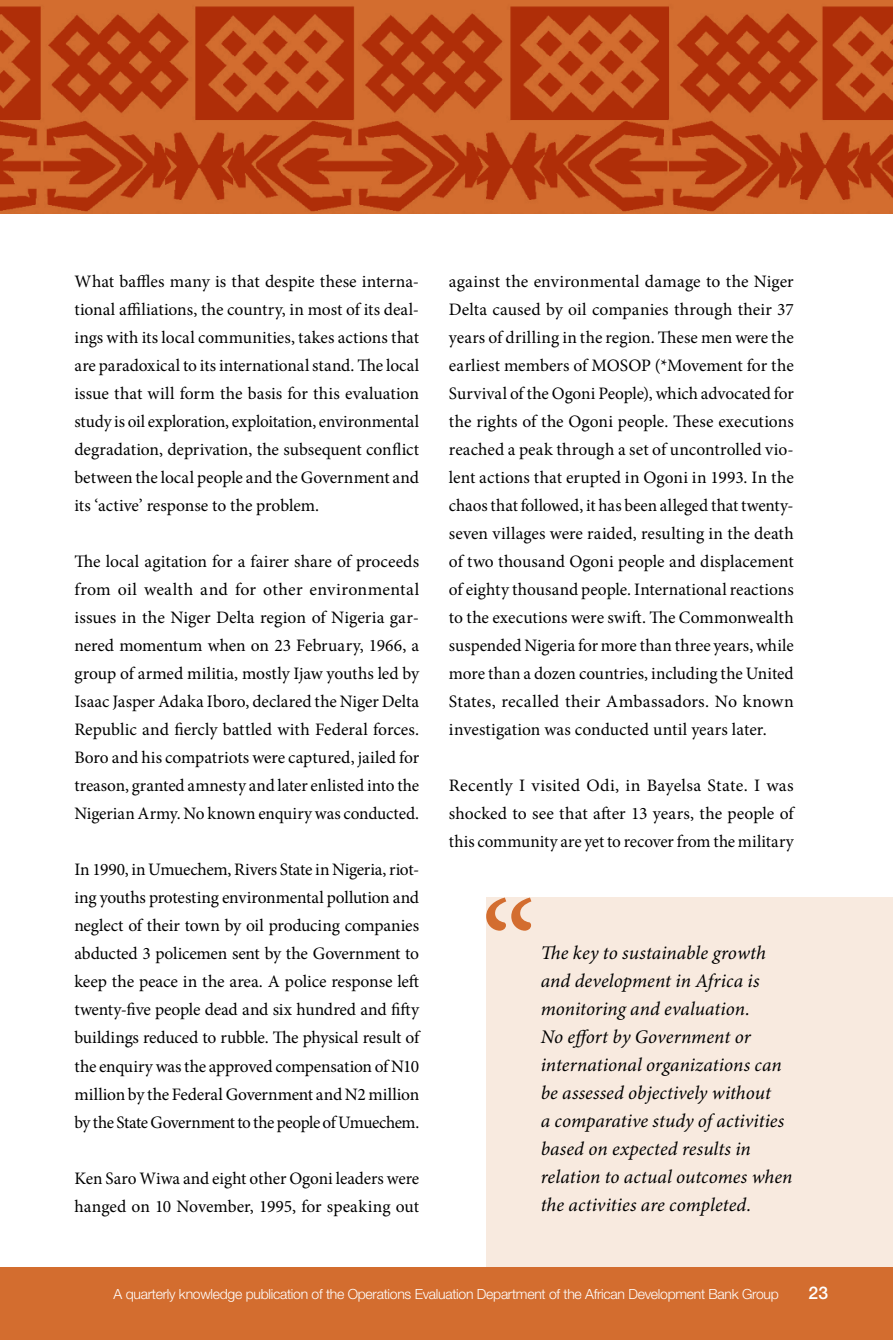
<style>
.page{position:relative;width:893px;height:1340px;background:#fff}
.page>*{position:absolute;margin:0;border:0;box-sizing:border-box;transform-origin:0 0}
.t1{font:italic 19.25px/28px "Minion Pro";color:#000}
.t2{font:17.5px/28px "Minion Pro";letter-spacing:-.005em;color:#000;text-align:justify}
.t3{font:500 17.5px "Helvetica Neue LT Std";color:#fff}
.t4{font:300 14px "Helvetica Neue LT Std";letter-spacing:-.02em;color:#fff}
</style>
<div class="page">
<div style="left:0;top:1266px;width:893px;height:73px;background:#d36d2f"></div>
<div style="left:486px;top:897px;width:407px;height:369px;background:#f8eadf"></div>
<svg style="left:486px;top:897px;width:45px;height:33px"></svg>
<img style="left:0;top:0;width:893px;height:213px">
<p class="t2" style="left:74px;top:267px;width:346px">What baffles many is that despite these interna&shy;tional affiliations, the country, in most of its deal&shy;ings with its local communities, takes actions that are paradoxical to its international stand. The local issue that will form the basis for this evaluation study is oil exploration, exploitation, environmental degradation, deprivation, the subsequent conflict between the local people and the Government and its ‘active’ response to the problem.</p>
<p class="t2" style="left:74px;top:547px;width:346px">The local agitation for a fairer share of proceeds from oil wealth and for other environmental issues in the Niger Delta region of Nigeria gar&shy;nered momentum when on 23 February, 1966, a group of armed militia, mostly Ijaw youths led by Isaac Jasper Adaka Iboro, declared the Niger Delta Republic and fiercly battled with Federal forces.<br>Boro and his compatriots were captured, jailed for treason, granted amnesty and later enlisted into the Nigerian Army. No known enquiry was conducted.</p>
<p class="t2" style="left:74px;top:855px;width:346px">In 1990, in Umuechem, Rivers State in Nigeria, riot&shy;ing youths protesting environmental pollution and neglect of their town by oil producing companies abducted 3 policemen sent by the Government to keep the peace in the area. A police response left twenty-five people dead and six hundred and fifty buildings reduced to rubble. The physical result of the enquiry was the approved compensation of N10 million by the Federal Government and N2 million by the State Government to the people of Umuechem.</p>
<p class="t2" style="left:74px;top:1163px;width:346px">Ken Saro Wiwa and eight other Ogoni leaders were hanged on 10 November, 1995, for speaking out</p>
<p class="t2" style="left:449px;top:267px;width:346px">against the environmental damage to the Niger Delta caused by oil companies through their 37 years of drilling in the region. These men were the earliest members of MOSOP (*Movement for the Survival of the Ogoni People), which advocated for the rights of the Ogoni people. These executions reached a peak through a set of uncontrolled vio&shy;lent actions that erupted in Ogoni in 1993. In the chaos that followed, it has been alleged that twenty&shy;seven villages were raided, resulting in the death of two thousand Ogoni people and displacement of eighty thousand people. International reactions to the executions were swift. The Commonwealth suspended Nigeria for more than three years, while more than a dozen countries, including the United States, recalled their Ambassadors. No known investigation was conducted until years later.</p>
<p class="t2" style="left:449px;top:771px;width:346px">Recently I visited Odi, in Bayelsa State. I was shocked to see that after 13 years, the people of this community are yet to recover from the military</p>
<p class="t1" style="left:541px;top:939px;width:253px">The key to sustainable growth and development in Africa is monitoring and evaluation.<br>No effort by Government or international organizations can be assessed objectively without<br>a comparative study of activities based on expected results in relation to actual outcomes when the activities are completed.</p>
<p class="t4" style="left:114px;top:1285px;width:667px">A quarterly knowledge publication of the Operations Evaluation Department of the African Development Bank Group</p>
<p class="t3" style="left:809px;top:1282px;width:21px">23</p>
</div>
